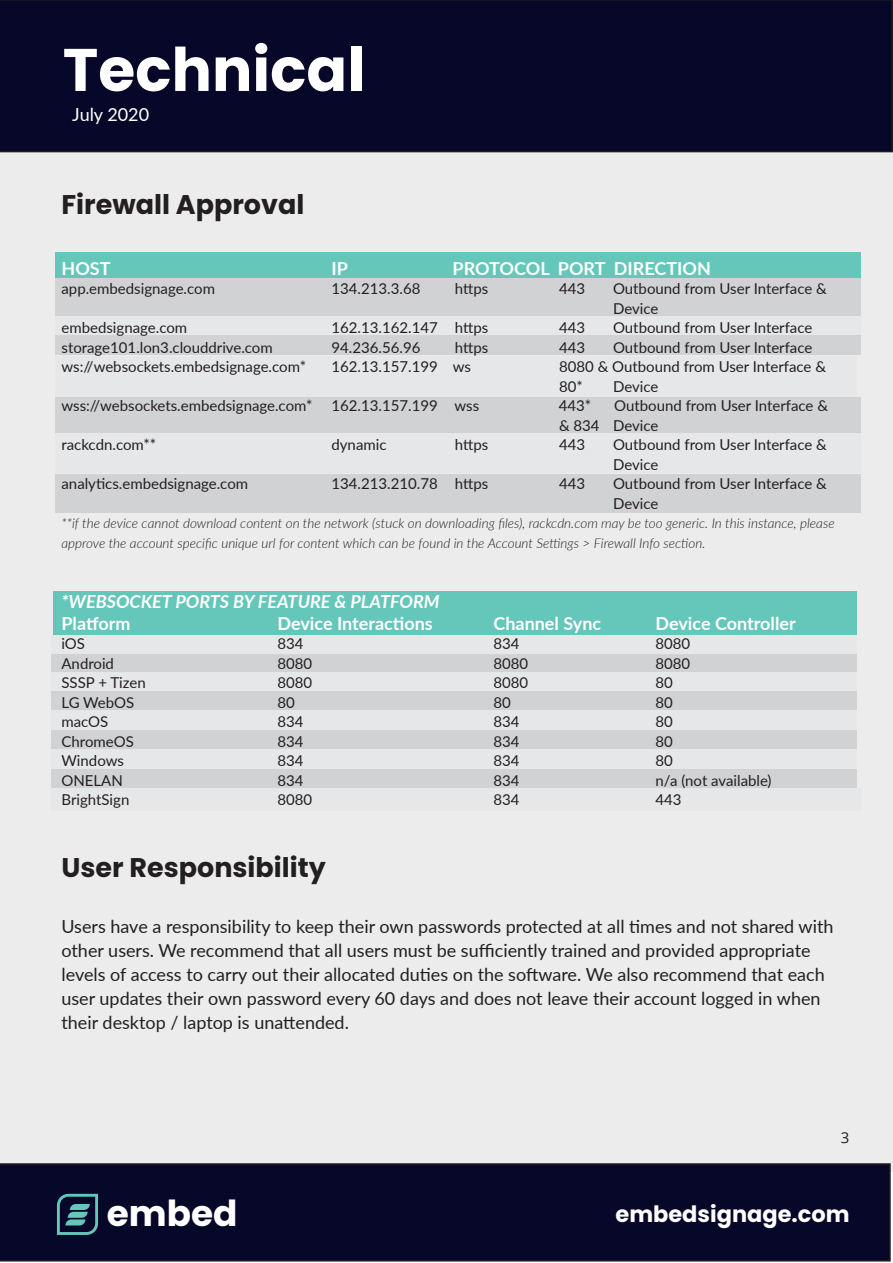
<style>
.page{position:relative;width:893px;height:1263px;background:#fff}
.page>*{position:absolute;margin:0;border:0;box-sizing:border-box;transform-origin:0 0}
.t1{font:700 60px "Poppins";color:#fff}
.t2{font:700 35.85px "Poppins";color:#fff}
.t3{font:700 27px "Poppins";color:#231f20}
.t4{font:700 22.5px "Poppins";color:#fff}
.t5{font:18px/24px "Lato";color:#231f20}
.t6{font:700 18px "Lato";color:#fff}
.t7{font:italic 700 18px "Lato";color:#fff}
.t8{font:18px "Lato";color:#fff}
.t9{font:15px/19.5px "Lato";color:#231f20}
.t10{font:15px "Open Sans";color:#231f20}
.t11{font:italic 300 13.5px/19.5px "Lato";color:#231f20}
</style>
<div class="page">
<div style="left:0;top:153px;width:893px;height:1019px;background:#ebeceb"></div>
<div style="left:0;top:1163px;width:891px;height:98px;background:#070829"></div>
<div style="left:0;top:0;width:893px;height:152px;background:#070829"></div>
<svg style="left:57px;top:1194px;width:41px;height:41px;background:#2f5966"></svg>
<div style="left:55px;top:252px;width:806px;height:26px;background:#65c6ba"></div>
<div style="left:55px;top:278px;width:806px;height:38px;background:#d1d2d4"></div>
<div style="left:55px;top:316px;width:806px;height:19px;background:#e6e7e9"></div>
<div style="left:55px;top:335px;width:806px;height:20px;background:#d1d2d4"></div>
<div style="left:55px;top:356px;width:802px;height:41px;background:#e6e7e9"></div>
<div style="left:55px;top:397px;width:806px;height:36px;background:#d1d2d4"></div>
<div style="left:55px;top:433px;width:806px;height:40px;background:#e6e7e9"></div>
<div style="left:55px;top:474px;width:806px;height:38px;background:#d1d2d4"></div>
<div style="left:53px;top:591px;width:804px;height:44px;background:#65c6ba"></div>
<div style="left:51px;top:635px;width:806px;height:19px;background:#e6e7e9"></div>
<div style="left:51px;top:654px;width:806px;height:20px;background:#d1d2d4"></div>
<div style="left:51px;top:672px;width:806px;height:19px;background:#e6e7e9"></div>
<div style="left:51px;top:691px;width:806px;height:20px;background:#d1d2d4"></div>
<div style="left:51px;top:711px;width:806px;height:19px;background:#e6e7e9"></div>
<div style="left:51px;top:730px;width:806px;height:19px;background:#d1d2d4"></div>
<div style="left:51px;top:749px;width:806px;height:20px;background:#e6e7e9"></div>
<div style="left:51px;top:769px;width:806px;height:19px;background:#d1d2d4"></div>
<div style="left:51px;top:788px;width:810px;height:22px;background:#e6e7e9"></div>
<h1 class="t1" style="left:63px;top:35px;width:304px">Technical</h1>
<p class="t8" style="left:72px;top:102px;width:78px">July 2020</p>
<h3 class="t3" style="left:62px;top:188px;width:244px">Firewall Approval</h3>
<p class="t6" style="left:62px;top:255px;width:51px">HOST</p>
<p class="t6" style="left:331px;top:255px;width:18px">IP</p>
<p class="t6" style="left:453px;top:255px;width:260px">PROTOCOL PORT DIRECTION</p>
<p class="t9" style="left:62px;top:278px;width:155px">app.embedsignage.com</p>
<p class="t9" style="left:331px;top:278px;width:90px">134.213.3.68</p>
<p class="t9" style="left:455px;top:278px;width:35px">https</p>
<p class="t9" style="left:559px;top:278px;width:28px">443</p>
<p class="t9" style="left:613px;top:278px;width:215px">Outbound from User Interface &amp;<br>Device</p>
<p class="t9" style="left:62px;top:317px;width:127px">embedsignage.com</p>
<p class="t9" style="left:331px;top:317px;width:158px">162.13.162.147 https</p>
<p class="t9" style="left:559px;top:317px;width:28px">443</p>
<p class="t9" style="left:613px;top:317px;width:201px">Outbound from User Interface</p>
<p class="t9" style="left:62px;top:337px;width:213px">storage101.lon3.clouddrive.com</p>
<p class="t9" style="left:331px;top:337px;width:90px">94.236.56.96</p>
<p class="t9" style="left:455px;top:337px;width:35px">https</p>
<p class="t9" style="left:559px;top:337px;width:28px">443</p>
<p class="t9" style="left:613px;top:337px;width:201px">Outbound from User Interface</p>
<p class="t9" style="left:62px;top:356px;width:246px">ws://websockets.embedsignage.com*</p>
<p class="t9" style="left:331px;top:356px;width:141px">162.13.157.199 ws</p>
<p class="t9" style="left:559px;top:356px;width:269px">8080 &amp; Outbound from User Interface &amp;<br>80*</p>
<p class="t9" style="left:613px;top:376px;width:47px">Device</p>
<p class="t9" style="left:62px;top:395px;width:253px">wss://websockets.embedsignage.com*</p>
<p class="t9" style="left:331px;top:395px;width:149px">162.13.157.199 wss</p>
<p class="t9" style="left:559px;top:395px;width:34px">443*</p>
<p class="t9" style="left:559px;top:395px;width:270px;text-indent:55px">Outbound from User Interface &amp; &amp; 834 Device</p>
<p class="t9" style="left:62px;top:434px;width:96px">rackcdn.com**</p>
<p class="t9" style="left:331px;top:434px;width:57px">dynamic</p>
<p class="t9" style="left:455px;top:434px;width:35px">https</p>
<p class="t9" style="left:559px;top:434px;width:28px">443</p>
<p class="t9" style="left:613px;top:434px;width:215px">Outbound from User Interface &amp;<br>Device</p>
<p class="t9" style="left:62px;top:473px;width:188px">analytics.embedsignage.com</p>
<p class="t9" style="left:331px;top:473px;width:158px">134.213.210.78 https</p>
<p class="t9" style="left:559px;top:473px;width:28px">443</p>
<p class="t9" style="left:613px;top:473px;width:215px">Outbound from User Interface &amp;<br>Device</p>
<p class="t11" style="left:62px;top:513px;width:775px">**if the device cannot download content on the network (stuck on downloading files), rackcdn.com may be too generic. In this instance, please approve the account specific unique url for content which can be found in the Account Settings &gt; Firewall Info section.</p>
<p class="t7" style="left:61px;top:589px;width:380px">*WEBSOCKET PORTS BY FEATURE &amp; PLATFORM</p>
<p class="t6" style="left:61px;top:610px;width:71px">Platform</p>
<p class="t6" style="left:277px;top:610px;width:157px">Device Interactions</p>
<p class="t6" style="left:493px;top:610px;width:109px">Channel Sync</p>
<p class="t6" style="left:655px;top:610px;width:142px">Device Controller</p>
<p class="t9" style="left:62px;top:634px;width:25px">iOS</p>
<p class="t9" style="left:277px;top:634px;width:28px">834</p>
<p class="t9" style="left:493px;top:634px;width:28px">834</p>
<p class="t9" style="left:655px;top:634px;width:36px">8080</p>
<p class="t9" style="left:62px;top:653px;width:54px">Android</p>
<p class="t9" style="left:278px;top:653px;width:36px">8080</p>
<p class="t9" style="left:494px;top:653px;width:36px">8080</p>
<p class="t9" style="left:656px;top:653px;width:36px">8080</p>
<p class="t9" style="left:62px;top:673px;width:86px">SSSP + Tizen</p>
<p class="t9" style="left:277px;top:673px;width:36px">8080</p>
<p class="t9" style="left:493px;top:673px;width:36px">8080</p>
<p class="t9" style="left:655px;top:673px;width:19px">80</p>
<p class="t9" style="left:62px;top:692px;width:74px">LG WebOS</p>
<p class="t9" style="left:277px;top:692px;width:19px">80</p>
<p class="t9" style="left:493px;top:692px;width:19px">80</p>
<p class="t9" style="left:655px;top:692px;width:19px">80</p>
<p class="t9" style="left:62px;top:712px;width:48px">macOS</p>
<p class="t9" style="left:277px;top:712px;width:28px">834</p>
<p class="t9" style="left:493px;top:712px;width:28px">834</p>
<p class="t9" style="left:655px;top:712px;width:19px">80</p>
<p class="t9" style="left:62px;top:731px;width:74px">ChromeOS</p>
<p class="t9" style="left:277px;top:731px;width:28px">834</p>
<p class="t9" style="left:493px;top:731px;width:28px">834</p>
<p class="t9" style="left:655px;top:731px;width:19px">80</p>
<p class="t9" style="left:62px;top:751px;width:64px">Windows</p>
<p class="t9" style="left:278px;top:751px;width:28px">834</p>
<p class="t9" style="left:494px;top:751px;width:28px">834</p>
<p class="t9" style="left:656px;top:751px;width:19px">80</p>
<p class="t9" style="left:62px;top:770px;width:63px">ONELAN</p>
<p class="t9" style="left:277px;top:770px;width:28px">834</p>
<p class="t9" style="left:493px;top:770px;width:28px">834</p>
<p class="t9" style="left:655px;top:770px;width:118px">n/a (not available)</p>
<p class="t9" style="left:62px;top:790px;width:69px">BrightSign</p>
<p class="t9" style="left:278px;top:790px;width:36px">8080</p>
<p class="t9" style="left:494px;top:790px;width:28px">834</p>
<p class="t9" style="left:656px;top:790px;width:28px">443</p>
<h3 class="t3" style="left:62px;top:852px;width:266px">User Responsibility</h3>
<p class="t5" style="left:62px;top:914px;width:773px">Users have a responsibility to keep their own passwords protected at all times and not shared with other users. We recommend that all users must be sufficiently trained and provided appropriate levels of access to carry out their allocated duties on the software. We also recommend that each user updates their own password every 60 days and does not leave their account logged in when their desktop / laptop is unattended.</p>
<p class="t10" style="left:841px;top:1127px;width:10px">3</p>
<h2 class="t2" style="left:107px;top:1193px;width:132px">embed</h2>
<h3 class="t4" style="left:615px;top:1201px;width:236px">embedsignage.com</h3>
</div>
